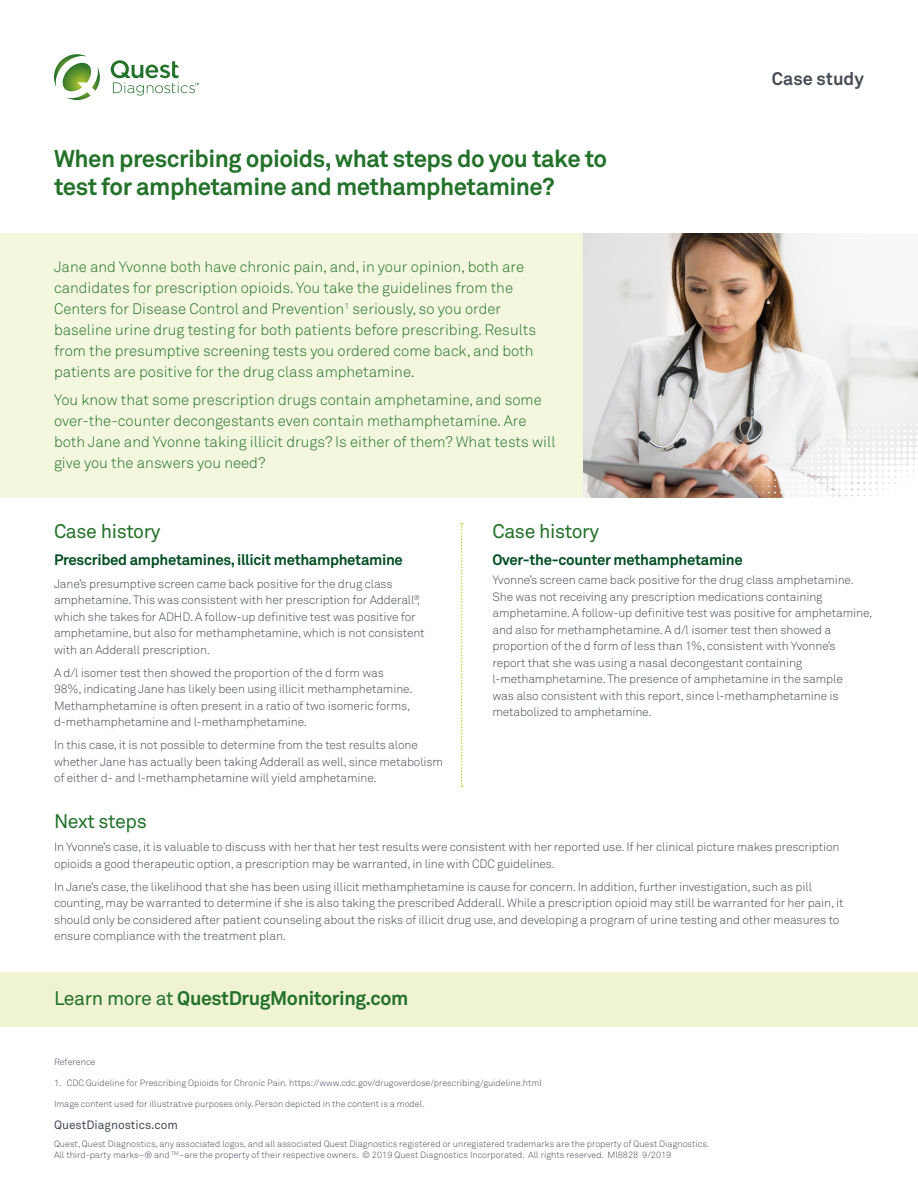
<style>
.page{position:relative;width:918px;height:1188px;background:#fff}
.page>*{position:absolute;margin:0;border:0;box-sizing:border-box;transform-origin:0 0}
.t1{font:700 24px "Akkurat Pro";letter-spacing:-.02em;color:#23712a}
.t2{font:700 19.5px "Akkurat Pro";letter-spacing:-.02em;color:#23712a}
.Paragraph_Style_2{font:19.5px "Akkurat Pro";letter-spacing:-.02em;color:#23712a}
.t3{font:700 18px "Akkurat Pro";color:#464b54}
.t4{font:300 15px/21px "Akkurat Pro";color:#23712a}
.Paragraph_Style_2-2{font:700 15px "Akkurat Pro";letter-spacing:-.02em;color:#004c23}
.body{font:300 12px/16.5px "Akkurat Pro";letter-spacing:-.01em;color:#464b54}
.t5{font:12px "Akkurat Pro";color:#464b54}
.References{font:300 9px/10.5px "Akkurat Pro";color:#464b54}
.s1{font-weight:400}
</style>
<div class="page">
<div style="left:0;top:973px;width:918px;height:54px;background:#eff3d4"></div>
<svg style="left:111px;top:60px;width:88px;height:36px"></svg>
<svg style="left:54px;top:54px;width:46px;height:46px"></svg>
<svg style="left:461px;top:523px;width:2px;height:264px"></svg>
<div style="left:0;top:233px;width:918px;height:264px;background:#f3f7de"></div>
<img style="left:583px;top:233px;width:335px;height:264px">
<svg style="left:720px;top:412px;width:198px;height:86px"></svg>
<p class="t1" style="left:54px;top:144px;width:555px">When prescribing opioids, what steps do you take to</p>
<p class="t1" style="left:54px;top:172px;width:502px">test for amphetamine and methamphetamine?</p>
<p class="t4" style="left:54px;top:256px;width:484px">Jane and Yvonne both have chronic pain, and, in your opinion, both are candidates for prescription opioids. You take the guidelines from the Centers for Disease Control and Prevention<sup>1</sup> seriously, so you order baseline urine drug testing for both patients before prescribing. Results from the presumptive screening tests you ordered come back, and both patients are positive for the drug class amphetamine.</p>
<p class="t4" style="left:54px;top:389px;width:503px">You know that some prescription drugs contain amphetamine, and some over-the-counter decongestants even contain methamphetamine. Are both Jane and Yvonne taking illicit drugs? Is either of them? What tests will give you the answers you need?</p>
<p class="t3" style="left:772px;top:67px;width:94px">Case study</p>
<p class="Paragraph_Style_2" style="left:54px;top:520px;width:108px">Case history</p>
<p class="Paragraph_Style_2-2" style="left:54px;top:550px;width:351px">Prescribed amphetamines, illicit methamphetamine</p>
<p class="body" style="left:54px;top:575px;width:372px">Jane’s presumptive screen came back positive for the drug class amphetamine. This was consistent with her prescription for Adderall<sup>®</sup>, which she takes for ADHD. A follow-up definitive test was positive for amphetamine, but also for methamphetamine, which is not consistent with an Adderall prescription.</p>
<p class="body" style="left:54px;top:664px;width:360px">A d/l isomer test then showed the proportion of the d form was 98%, indicating Jane has likely been using illicit methamphetamine.<br>Methamphetamine is often present in a ratio of two isomeric forms, d-methamphetamine and l-methamphetamine.</p>
<p class="body" style="left:54px;top:737px;width:391px">In this case, it is not possible to determine from the test results alone whether Jane has actually been taking Adderall as well, since metabolism of either d- and l-methamphetamine will yield amphetamine.</p>
<p class="Paragraph_Style_2" style="left:492px;top:520px;width:108px">Case history</p>
<p class="Paragraph_Style_2-2" style="left:492px;top:550px;width:252px">Over-the-counter methamphetamine</p>
<p class="body" style="left:492px;top:572px;width:381px">Yvonne’s screen came back positive for the drug class amphetamine.<br>She was not receiving any prescription medications containing amphetamine. A follow-up definitive test was positive for amphetamine, and also for methamphetamine. A d/l isomer test then showed a proportion of the d form of less than 1%, consistent with Yvonne’s<br>report that she was using a nasal decongestant containing l-methamphetamine. The presence of amphetamine in the sample<br>was also consistent with this report, since l-methamphetamine is metabolized to amphetamine.</p>
<p class="Paragraph_Style_2" style="left:54px;top:810px;width:94px">Next steps</p>
<p class="body" style="left:54px;top:839px;width:787px">In Yvonne’s case, it is valuable to discuss with her that her test results were consistent with her reported use. If her clinical picture makes prescription opioids a good therapeutic option, a prescription may be warranted, in line with CDC guidelines.</p>
<p class="body" style="left:54px;top:879px;width:791px">In Jane’s case, the likelihood that she has been using illicit methamphetamine is cause for concern. In addition, further investigation, such as pill counting, may be warranted to determine if she is also taking the prescribed Adderall. While a prescription opioid may still be warranted for her pain, it should only be considered after patient counseling about the risks of illicit drug use, and developing a program of urine testing and other measures to ensure compliance with the treatment plan.</p>
<p class="t2" style="left:54px;top:986px;width:356px"><span class="s1">Learn more at</span> QuestDrugMonitoring.com</p>
<p class="References" style="left:54px;top:1057px;width:43px">Reference</p>
<p class="References" style="left:54px;top:1078px;width:489px">1. CDC Guideline for Prescribing Opioids for Chronic Pain. https://www.cdc.gov/drugoverdose/prescribing/guideline.html</p>
<p class="References" style="left:54px;top:1099px;width:372px">Image content used for illustrative purposes only. Person depicted in the content is a model.</p>
<p class="t5" style="left:54px;top:1118px;width:126px">QuestDiagnostics.com</p>
<p class="References" style="left:54px;top:1139px;width:657px">Quest, Quest Diagnostics, any associated logos, and all associated Quest Diagnostics registered or unregistered trademarks are the property of Quest Diagnostics.<br>All third-party marks–® and <sup>TM</sup>–are the property of their respective owners. © 2019 Quest Diagnostics Incorporated. All rights reserved. MI8828 9/2019</p>
</div>
